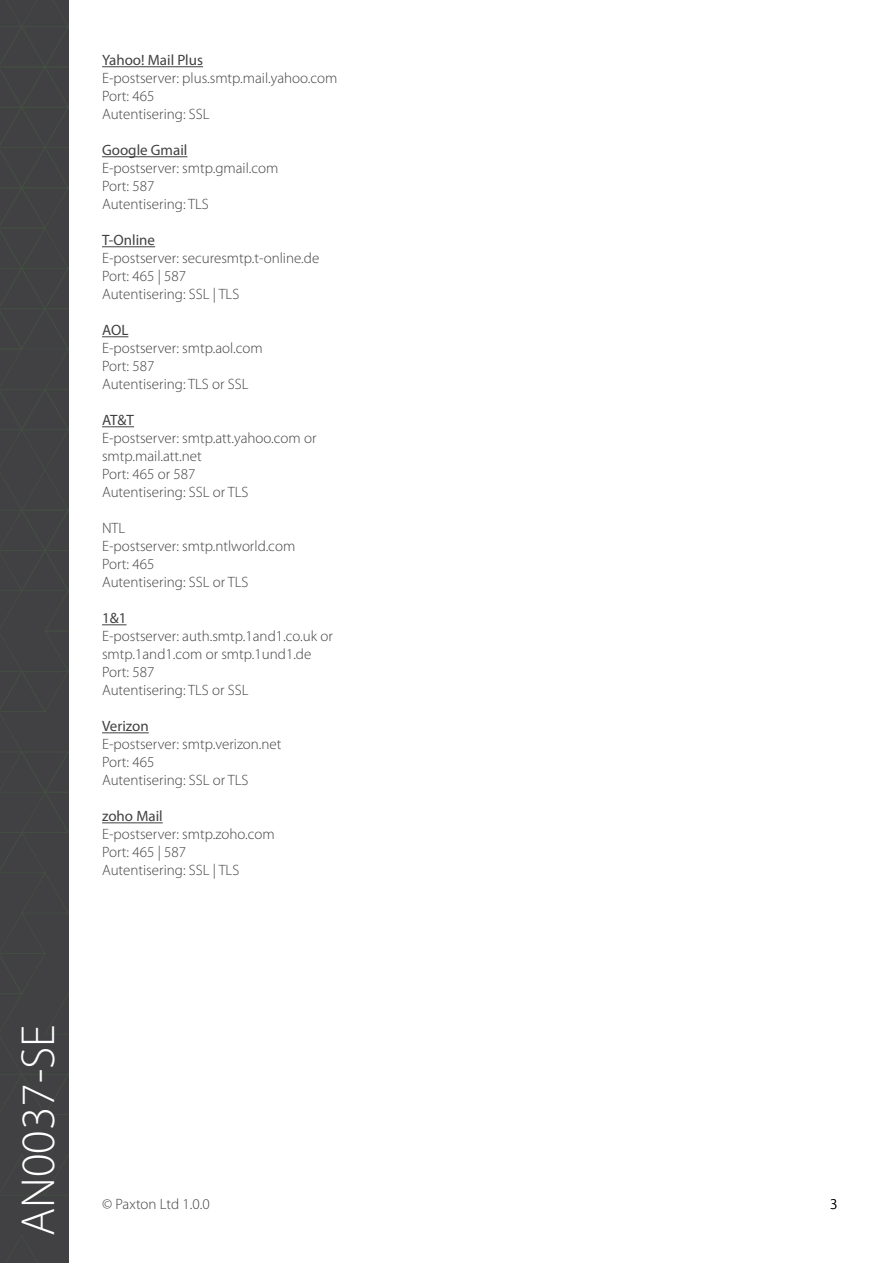
<style>
.page{position:relative;width:893px;height:1263px;background:#fff}
.page>*{position:absolute;margin:0;border:0;box-sizing:border-box;transform-origin:0 0}
.t1{font:300 48px "Myriad Pro";color:#fff}
.t2{font:300 15px/18px "Myriad Pro";color:#414042}
.t3{font:15px "Myriad Pro";color:#414042}
.t4{font:300 15px "Myriad Pro";color:#000}
</style>
<div class="page">
<div style="left:0;top:0;width:69px;height:1263px;background:#414042"></div>
<svg style="left:7px;top:1235px;width:31px;height:28px"></svg>
<svg style="left:0;top:0;width:68px;height:1196px"></svg>
<hr style="left:102px;top:66px;width:101px;height:1px;background:#414042">
<hr style="left:102px;top:156px;width:85px;height:1px;background:#414042">
<hr style="left:102px;top:246px;width:53px;height:1px;background:#414042">
<svg style="left:102px;top:336px;width:26px;height:1px"></svg>
<hr style="left:102px;top:426px;width:32px;height:1px;background:#414042">
<svg style="left:102px;top:624px;width:25px;height:1px"></svg>
<hr style="left:102px;top:732px;width:47px;height:1px;background:#414042">
<hr style="left:102px;top:822px;width:61px;height:1px;background:#414042">
<p class="t3" style="left:102px;top:51px;width:102px">Yahoo! Mail Plus</p>
<p class="t2" style="left:102px;top:69px;width:237px">E-postserver: plus.smtp.mail.yahoo.com<br>Port: 465<br>Autentisering: SSL</p>
<p class="t3" style="left:102px;top:141px;width:87px">Google Gmail</p>
<p class="t2" style="left:102px;top:159px;width:178px">E-postserver: smtp.gmail.com<br>Port: 587<br>Autentisering: TLS</p>
<p class="t3" style="left:102px;top:231px;width:55px">T-Online</p>
<p class="t2" style="left:102px;top:249px;width:219px">E-postserver: securesmtp.t-online.de<br>Port: 465 | 587<br>Autentisering: SSL | TLS</p>
<p class="t3" style="left:102px;top:321px;width:28px">AOL</p>
<p class="t2" style="left:102px;top:339px;width:162px">E-postserver: smtp.aol.com<br>Port: 587<br>Autentisering: TLS or SSL</p>
<p class="t3" style="left:102px;top:411px;width:34px">AT&amp;T</p>
<p class="t2" style="left:102px;top:429px;width:216px">E-postserver: smtp.att.yahoo.com or smtp.mail.att.net<br>Port: 465 or 587<br>Autentisering: SSL or TLS</p>
<p class="t2" style="left:102px;top:519px;width:195px">NTL<br>E-postserver: smtp.ntlworld.com<br>Port: 465<br>Autentisering: SSL or TLS</p>
<p class="t3" style="left:102px;top:609px;width:26px">1&amp;1</p>
<p class="t2" style="left:102px;top:627px;width:232px">E-postserver: auth.smtp.1and1.co.uk or smtp.1and1.com or smtp.1und1.de<br>Port: 587<br>Autentisering: TLS or SSL</p>
<p class="t3" style="left:102px;top:717px;width:48px">Verizon</p>
<p class="t2" style="left:102px;top:735px;width:181px">E-postserver: smtp.verizon.net<br>Port: 465<br>Autentisering: SSL or TLS</p>
<p class="t3" style="left:102px;top:807px;width:62px">zoho Mail</p>
<p class="t2" style="left:102px;top:825px;width:174px">E-postserver: smtp.zoho.com<br>Port: 465 | 587<br>Autentisering: SSL | TLS</p>
<h1 class="t1" style="left:9px;top:1236px;width:213px;rotate:-90deg">AN0037-SE</h1>
<p class="t2" style="left:102px;top:1195px;width:109px">© Paxton Ltd 1.0.0</p>
<p class="t4" style="left:830px;top:1195px;width:9px">3</p>
</div>
